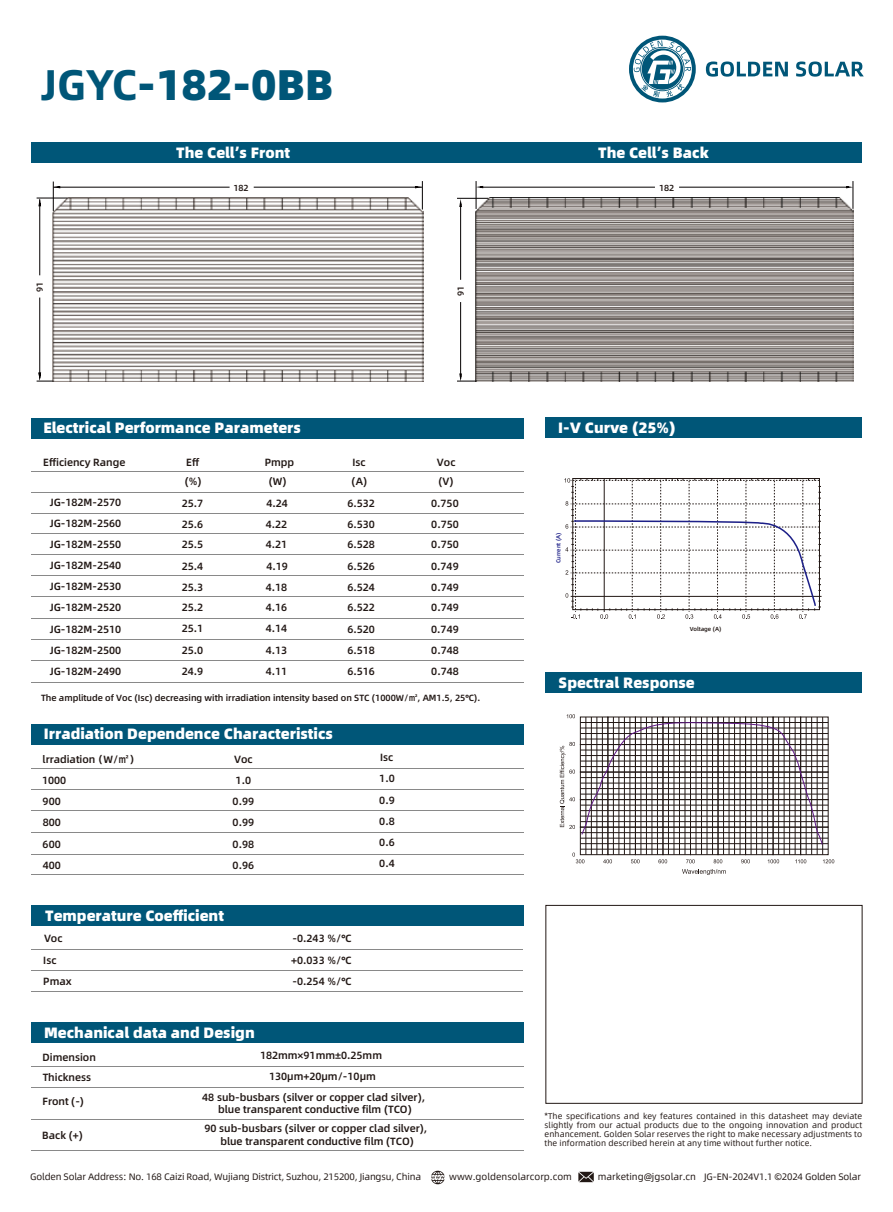
<style>
.page{position:relative;width:893px;height:1212px;background:#fff}
.page>*{position:absolute;margin:0;border:0;box-sizing:border-box;transform-origin:0 0}
.t1{font:800 42.9px "Alibaba Pu Hui Ti";color:#005678}
.t2{font:800 15px "Alibaba Pu Hui Ti";color:#fff}
.t3{font:500 10.5px/21.3px "Alibaba Pu Hui Ti";color:#221815}
.t4{font:9.45px "Alibaba Sans";letter-spacing:-.02em;color:#221815}
.t5{font:9.45px "Alibaba Sans";color:#221815}
.t6{font:500 9px "Alibaba Pu Hui Ti";color:#221815}
.t7{font:500 8.85px "Alibaba Pu Hui Ti";color:#221815}
.t8{font:8.25px/9px "Alibaba Sans";letter-spacing:.005em;color:#221815;text-align:justify}
.t9{font:500 5.85px "Alibaba Pu Hui Ti";color:#1d2088}
.t10{font:500 5.85px "Alibaba Pu Hui Ti";color:#221815}
.s1{font-weight:700}
</style>
<div class="page">
<svg style="left:682px;top:869px;width:44px;height:6px"></svg>
<svg style="left:560px;top:714px;width:274px;height:149px"></svg>
<div style="left:31px;top:143px;width:831px;height:20px;background:#005678"></div>
<div style="left:546px;top:672px;width:316px;height:21px;background:#005678"></div>
<div style="left:31px;top:905px;width:492px;height:21px;background:#005678"></div>
<div style="left:31px;top:1022px;width:492px;height:21px;background:#005678"></div>
<hr style="left:32px;top:991px;width:491px;height:1px;background:#898989">
<hr style="left:32px;top:970px;width:491px;height:1px;background:#898989">
<hr style="left:32px;top:949px;width:491px;height:1px;background:#898989">
<hr style="left:31px;top:854px;width:492px;height:1px;background:#898989">
<hr style="left:31px;top:874px;width:492px;height:1px;background:#898989">
<hr style="left:31px;top:832px;width:492px;height:1px;background:#898989">
<hr style="left:31px;top:810px;width:492px;height:1px;background:#898989">
<hr style="left:31px;top:789px;width:492px;height:1px;background:#898989">
<hr style="left:31px;top:768px;width:492px;height:1px;background:#898989">
<hr style="left:31px;top:1150px;width:492px;height:1px;background:#898989">
<hr style="left:31px;top:1119px;width:492px;height:1px;background:#898989">
<hr style="left:31px;top:1087px;width:492px;height:1px;background:#898989">
<hr style="left:31px;top:1066px;width:492px;height:1px;background:#898989">
<hr style="left:31px;top:471px;width:492px;height:1px;background:#898989">
<hr style="left:31px;top:492px;width:492px;height:1px;background:#898989">
<hr style="left:31px;top:513px;width:492px;height:1px;background:#898989">
<hr style="left:31px;top:534px;width:492px;height:1px;background:#898989">
<hr style="left:31px;top:554px;width:492px;height:1px;background:#898989">
<hr style="left:31px;top:575px;width:492px;height:1px;background:#898989">
<hr style="left:31px;top:596px;width:492px;height:1px;background:#898989">
<hr style="left:31px;top:618px;width:492px;height:1px;background:#898989">
<hr style="left:31px;top:639px;width:492px;height:1px;background:#898989">
<hr style="left:31px;top:660px;width:492px;height:1px;background:#898989">
<hr style="left:31px;top:682px;width:492px;height:1px;background:#898989">
<div style="left:545px;top:905px;width:317px;height:199px;border:1px solid #221815"></div>
<div style="left:31px;top:418px;width:492px;height:20px;background:#005678"></div>
<div style="left:546px;top:417px;width:316px;height:21px;background:#005678"></div>
<div style="left:31px;top:724px;width:492px;height:21px;background:#005678"></div>
<svg style="left:629px;top:36px;width:67px;height:66px"></svg>
<svg style="left:706px;top:61px;width:82px;height:16px"></svg>
<svg style="left:796px;top:61px;width:68px;height:16px"></svg>
<svg style="left:431px;top:1170px;width:13px;height:14px"></svg>
<svg style="left:578px;top:1172px;width:16px;height:10px"></svg>
<img style="left:53px;top:197px;width:370px;height:184px">
<img style="left:476px;top:198px;width:377px;height:184px">
<hr style="left:37px;top:198px;width:30px;height:1px;background:#040000">
<hr style="left:457px;top:198px;width:31px;height:1px;background:#040000">
<hr style="left:53px;top:187px;width:177px;height:1px;background:#040000">
<hr style="left:254px;top:187px;width:168px;height:1px;background:#040000">
<svg style="left:53px;top:182px;width:7px;height:29px"></svg>
<svg style="left:415px;top:181px;width:8px;height:28px"></svg>
<hr style="left:39px;top:199px;width:1px;height:76px;background:#040000">
<hr style="left:39px;top:298px;width:1px;height:80px;background:#040000">
<svg style="left:38px;top:197px;width:4px;height:10px"></svg>
<svg style="left:37px;top:372px;width:16px;height:10px"></svg>
<hr style="left:482px;top:187px;width:173px;height:1px;background:#040000">
<hr style="left:679px;top:187px;width:168px;height:1px;background:#040000">
<svg style="left:476px;top:181px;width:7px;height:28px"></svg>
<svg style="left:846px;top:181px;width:8px;height:28px"></svg>
<hr style="left:460px;top:204px;width:1px;height:76px;background:#040000">
<hr style="left:460px;top:302px;width:1px;height:77px;background:#040000">
<svg style="left:458px;top:197px;width:5px;height:11px"></svg>
<svg style="left:457px;top:372px;width:20px;height:10px"></svg>
<svg style="left:564px;top:478px;width:257px;height:141px"></svg>
<h1 class="t1" style="left:41px;top:50px;width:294px"><span class="s1">JGYC</span>-182-0BB</h1>
<h2 class="t2" style="left:176px;top:140px;width:115px">The Cell’s Front</h2>
<h2 class="t2" style="left:598px;top:140px;width:112px">The Cell’s Back</h2>
<p class="t7" style="left:33px;top:292px;width:12px;rotate:-90deg">91</p>
<p class="t7" style="left:234px;top:181px;width:17px">182</p>
<h2 class="t2" style="left:43px;top:416px;width:259px">Electrical Performance Parameters</h2>
<p class="t7" style="left:454px;top:296px;width:12px;rotate:-90deg">91</p>
<p class="t3" style="left:43px;top:451px;width:84px">Efficiency Range</p>
<p class="t3" style="left:185px;top:451px;width:18px;line-height:19.8px">Eff (%)</p>
<p class="t3" style="left:265px;top:451px;width:31px;line-height:19.8px;text-align:center">Pmpp (W)</p>
<p class="t3" style="left:352px;top:451px;width:17px;line-height:19.8px">Isc (A)</p>
<p class="t3" style="left:437px;top:451px;width:20px;line-height:19.8px">Voc (V)</p>
<p class="t3" style="left:50px;top:491px;width:73px;text-align:justify">JG-182M-2570<br>JG-182M-2560<br>JG-182M-2550</p>
<p class="t3" style="left:182px;top:492px;width:23px">25.7<br>25.6</p>
<p class="t3" style="left:182px;top:533px;width:23px">25.5</p>
<p class="t3" style="left:50px;top:554px;width:73px;text-align:justify">JG-182M-2540<br>JG-182M-2530<br>JG-182M-2520<br>JG-182M-2510<br>JG-182M-2500</p>
<p class="t3" style="left:182px;top:555px;width:23px">25.4<br>25.3</p>
<p class="t3" style="left:182px;top:596px;width:23px;text-align:justify">25.2<br>25.1<br>25.0</p>
<p class="t3" style="left:266px;top:492px;width:24px">4.24<br>4.22</p>
<p class="t3" style="left:266px;top:533px;width:23px">4.21</p>
<p class="t3" style="left:266px;top:555px;width:24px">4.19<br>4.18</p>
<p class="t3" style="left:266px;top:596px;width:23px;text-align:justify">4.16<br>4.14<br>4.13</p>
<p class="t3" style="left:347px;top:492px;width:29px">6.532<br>6.530</p>
<p class="t3" style="left:347px;top:533px;width:29px">6.528</p>
<p class="t3" style="left:347px;top:555px;width:29px">6.526<br>6.524</p>
<p class="t3" style="left:347px;top:596px;width:29px;text-align:justify">6.522<br>6.520<br>6.518</p>
<p class="t3" style="left:431px;top:492px;width:29px">0.750<br>0.750</p>
<p class="t3" style="left:431px;top:533px;width:29px">0.750</p>
<p class="t3" style="left:431px;top:555px;width:29px">0.749<br>0.749</p>
<p class="t3" style="left:431px;top:596px;width:29px">0.749</p>
<p class="t3" style="left:431px;top:617px;width:29px">0.749<br>0.748</p>
<p class="t3" style="left:50px;top:660px;width:73px">JG-182M-2490</p>
<p class="t3" style="left:182px;top:660px;width:23px">24.9</p>
<p class="t3" style="left:266px;top:660px;width:23px">4.11</p>
<p class="t3" style="left:347px;top:660px;width:29px">6.516</p>
<p class="t3" style="left:431px;top:660px;width:29px">0.748</p>
<p class="t6" style="left:41px;top:691px;width:441px">The amplitude of Voc (Isc) decreasing with irradiation intensity based on STC (1000W/㎡, AM1.5, 25℃).</p>
<h2 class="t2" style="left:44px;top:722px;width:291px">Irradiation Dependence Characteristics</h2>
<p class="t3" style="left:43px;top:748px;width:96px">lrradiation（W/㎡）</p>
<p class="t3" style="left:234px;top:748px;width:20px">Voc</p>
<p class="t3" style="left:380px;top:746px;width:15px">Isc</p>
<p class="t3" style="left:42px;top:769px;width:26px">1000</p>
<p class="t3" style="left:236px;top:769px;width:17px">1.0</p>
<p class="t3" style="left:379px;top:767px;width:17px">1.0</p>
<p class="t3" style="left:43px;top:790px;width:20px">900</p>
<p class="t3" style="left:233px;top:790px;width:23px">0.99</p>
<p class="t3" style="left:379px;top:789px;width:17px">0.9</p>
<p class="t3" style="left:43px;top:811px;width:20px">800</p>
<p class="t3" style="left:233px;top:811px;width:23px">0.99</p>
<p class="t3" style="left:379px;top:810px;width:17px">0.8</p>
<p class="t3" style="left:43px;top:833px;width:20px">600</p>
<p class="t3" style="left:233px;top:833px;width:23px">0.98</p>
<p class="t3" style="left:379px;top:831px;width:17px">0.6</p>
<p class="t3" style="left:43px;top:854px;width:20px">400</p>
<p class="t3" style="left:233px;top:854px;width:23px">0.96</p>
<p class="t3" style="left:379px;top:852px;width:17px">0.4</p>
<h2 class="t2" style="left:45px;top:903px;width:180px">Temperature Coefficient</h2>
<p class="t3" style="left:43px;top:927px;width:30px">Voc<br>Isc<br>Pmax</p>
<p class="t3" style="left:291px;top:927px;width:62px;text-align:justify">-0.243 %/℃ +0.033 %/℃ -0.254 %/℃</p>
<h2 class="t2" style="left:44px;top:1020px;width:212px">Mechanical data and Design</h2>
<p class="t3" style="left:43px;top:1046px;width:55px;line-height:20.7px">Dimension<br>Thickness</p>
<p class="t3" style="left:42px;top:1090px;width:43px">Front (-)</p>
<p class="t3" style="left:42px;top:1124px;width:42px">Back (+)</p>
<p class="t3" style="left:260px;top:1044px;width:124px;line-height:20.7px;text-align:center">182mm×91mm±0.25mm<br>130μm+20μm/-10μm</p>
<p class="t3" style="left:202px;top:1090px;width:224px;line-height:12.6px;text-align:center">48 sub-busbars (silver or copper clad silver), blue transparent conductive film (TCO)</p>
<p class="t3" style="left:204px;top:1122px;width:224px;line-height:12.6px;text-align:center">90 sub-busbars (silver or copper clad silver), blue transparent conductive film (TCO)</p>
<p class="t7" style="left:659px;top:181px;width:17px">182</p>
<h2 class="t2" style="left:558px;top:415px;width:119px">I-V Curve (25%)</h2>
<p class="t9" style="left:554px;top:563px;width:32px;rotate:-90deg">Current (A)</p>
<p class="t10" style="left:690px;top:624px;width:33px">Voltage (A)</p>
<h2 class="t2" style="left:558px;top:670px;width:138px">Spectral Response</h2>
<p class="t8" style="left:545px;top:1111px;width:319px">*The specifications and key features contained in this datasheet may deviate slightly from our actual products due to the ongoing innovation and product enhancement. Golden Solar reserves the right to make necessary adjustments to the information described herein at any time without further notice.</p>
<p class="t4" style="left:30px;top:1169px;width:392px">Golden Solar Address: No. 168 Caizi Road, Wujiang District, Suzhou, 215200, Jiangsu, China</p>
<p class="t5" style="left:449px;top:1169px;width:124px">www.goldensolarcorp.com</p>
<p class="t4" style="left:598px;top:1169px;width:265px">marketing@jgsolar.cn JG-EN-2024V1.1 ©2024 Golden Solar</p>
</div>
